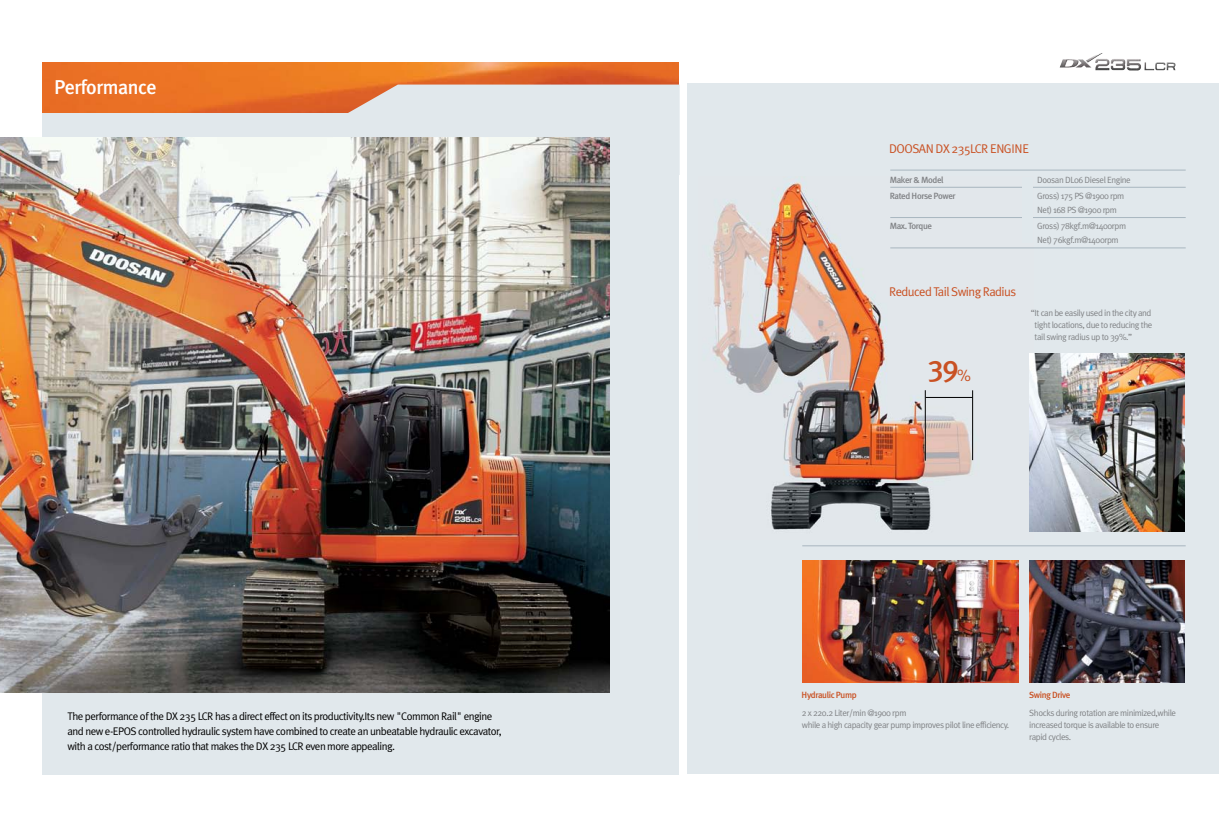
<style>
.page{position:relative;width:1219px;height:823px;background:#fff}
.page>*{position:absolute;margin:0;border:0;box-sizing:border-box;transform-origin:0 0}
.t1{font:29.8px "Meta Plus Medium Caps";color:#c95123}
.t2{font:500 20px "Meta Plus";letter-spacing:-.025em;color:#fff}
.t3{font:12.7px "Meta Plus Normal";letter-spacing:-.045em;color:#c95123}
.t4{font:11px/15px "Meta Plus Normal";letter-spacing:-.045em;color:#000}
.t5{font:9px/12px "Meta Plus Normal";letter-spacing:-.045em;color:#808285}
.t6{font:500 9px "Meta Plus";letter-spacing:-.045em;color:#808285}
.t7{font:500 9px "Meta Plus";letter-spacing:-.045em;color:#c95123}
.s1{font-family:"Meta Plus Normal";font-size:16.5px}
</style>
<div class="page">
<div style="left:687px;top:83px;width:532px;height:690px;background:#e1e8ec"></div>
<img style="left:42px;top:62px;width:637px;height:51px">
<div style="left:42px;top:113px;width:637px;height:661px;background:#e1e8ec"></div>
<svg style="left:239px;top:84px;width:441px;height:91px"></svg>
<img style="left:0;top:137px;width:609px;height:555px">
<hr style="left:802px;top:545px;width:384px;height:1px;background:#a8b6bf">
<img style="left:1029px;top:560px;width:155px;height:122px">
<img style="left:802px;top:560px;width:217px;height:122px">
<img style="left:1060px;top:53px;width:115px;height:18px">
<img style="left:712px;top:182px;width:322px;height:350px">
<hr style="left:925px;top:390px;width:1px;height:70px;background:#000">
<hr style="left:972px;top:390px;width:1px;height:70px;background:#000">
<hr style="left:926px;top:397px;width:46px;height:1px;background:#000">
<img style="left:1029px;top:353px;width:155px;height:178px">
<hr style="left:890px;top:169px;width:296px;height:1px;background:#a8b6bf">
<hr style="left:890px;top:187px;width:296px;height:1px;background:#a8b6bf">
<hr style="left:890px;top:217px;width:296px;height:1px;background:#a8b6bf">
<hr style="left:890px;top:247px;width:296px;height:1px;background:#a8b6bf">
<div style="left:1023px;top:177px;width:10px;height:66px;background:#e0e8ec"></div>
<h2 class="t2" style="left:54px;top:76px;width:104px">Performance</h2>
<p class="t4" style="left:67px;top:708px;width:436px">The performance of the DX 235 LCR has a direct effect on its productivity.Its new "Common Rail" engine and new e-EPOS controlled hydraulic system have combined to create an unbeatable hydraulic excavator, with a cost/performance ratio that makes the DX 235 LCR even more appealing.</p>
<h3 class="t3" style="left:889px;top:141px;width:141px">DOOSAN DX 235LCR ENGINE</h3>
<p class="t6" style="left:890px;top:174px;width:56px">Maker &amp; Model</p>
<p class="t5" style="left:1037px;top:173px;width:95px">Doosan DL06 Diesel Engine</p>
<p class="t6" style="left:890px;top:190px;width:67px">Rated Horse Power</p>
<p class="t5" style="left:1037px;top:188px;width:89px;line-height:14px">Gross) 175 PS @1900 rpm<br>Net) 168 PS @1900 rpm</p>
<p class="t6" style="left:890px;top:220px;width:44px">Max. Torque</p>
<p class="t5" style="left:1037px;top:218px;width:90px;line-height:14px">Gross) 78kgf.m@1400rpm<br>Net) 76kgf.m@1400rpm</p>
<h3 class="t3" style="left:889px;top:284px;width:129px">Reduced Tail Swing Radius</h3>
<h1 class="t1" style="left:928px;top:353px;width:44px">39<span class="s1">%</span></h1>
<p class="t5" style="left:1035px;top:306px;width:119px;text-align:justify;text-indent:-4px">“It can be easily used in the city and tight locations, due to reducing the tail swing radius up to 39%.”</p>
<p class="t7" style="left:802px;top:689px;width:56px">Hydraulic Pump</p>
<p class="t5" style="left:802px;top:706px;width:209px">2 x 220.2 Liter/min @1900 rpm<br>while a high capacity gear pump improves pilot line efficiency.</p>
<p class="t7" style="left:1029px;top:689px;width:43px">Swing Drive</p>
<p class="t5" style="left:1029px;top:706px;width:148px">Shocks during rotation are minimized,while increased torque is available to ensure rapid cycles.</p>
</div>
